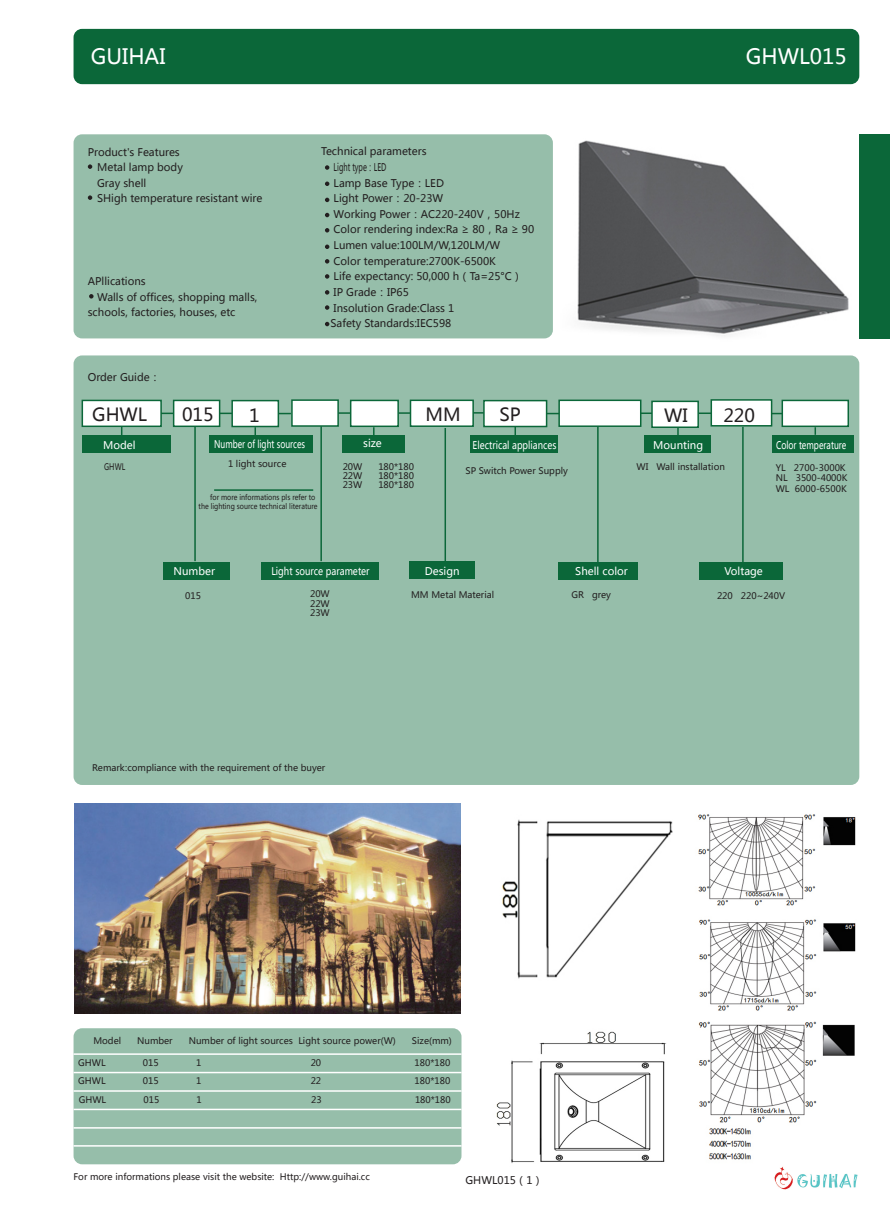
<style>
.page{position:relative;width:890px;height:1212px;background:#fff}
.page>*{position:absolute;margin:0;border:0;box-sizing:border-box;transform-origin:0 0}
.t1{font:21px "Microsoft Ya Hei";color:#fff}
.t2{font:18px "Microsoft Ya Hei";color:#231f20}
.t3{font:10.5px/15.6px "Microsoft Ya Hei";color:#231f20}
.t4{font:10.5px "Microsoft Ya Hei";color:#fff}
.t5{font:10.5px "Microsoft Ya Hei";color:#fff;scale:.84 1}
.t6{font:10.5px "Microsoft Ya Hei";color:#fff;scale:.83 1}
.t7{font:10.5px "Microsoft Ya Hei";color:#fff;scale:.75 1}
.t8{font:10.5px "Microsoft Ya Hei";color:#fff;scale:.76 1}
.t9{font:9px/10.8px "Microsoft Ya Hei";color:#231f20}
.t10{font:9px "Microsoft Ya Hei";color:#231f20;scale:.77 1}
.t11{font:7.5px/9px "Microsoft Ya Hei";color:#231f20;text-align:right;scale:.87 1}
</style>
<div class="page">
<div style="left:74px;top:134px;width:479px;height:204px;background:#96beaa;border-radius:9px"></div>
<img style="left:774px;top:1166px;width:84px;height:24px">
<div style="left:859px;top:134px;width:31px;height:204px;background:#0b6739"></div>
<div style="left:73px;top:29px;width:786px;height:55px;background:#0b6739;border-radius:9px"></div>
<svg style="left:88px;top:164px;width:4px;height:5px"></svg>
<svg style="left:89px;top:294px;width:5px;height:4px"></svg>
<svg style="left:325px;top:259px;width:4px;height:5px"></svg>
<svg style="left:325px;top:290px;width:4px;height:5px"></svg>
<svg style="left:325px;top:165px;width:4px;height:5px"></svg>
<svg style="left:325px;top:182px;width:4px;height:4px"></svg>
<svg style="left:325px;top:198px;width:4px;height:4px"></svg>
<svg style="left:325px;top:213px;width:4px;height:4px"></svg>
<svg style="left:325px;top:274px;width:4px;height:5px"></svg>
<div style="left:74px;top:1028px;width:387px;height:136px;background:#96beaa;border-radius:9px"></div>
<hr style="left:74px;top:1145px;width:387px;height:1px;background:#fff">
<hr style="left:74px;top:1127px;width:387px;height:1px;background:#fff">
<hr style="left:74px;top:1109px;width:387px;height:1px;background:#fff">
<hr style="left:74px;top:1090px;width:387px;height:2px;background:#fff">
<hr style="left:74px;top:1072px;width:387px;height:1px;background:#fff">
<hr style="left:74px;top:1053px;width:387px;height:2px;background:#fff">
<div style="left:74px;top:355px;width:785px;height:430px;background:#96beaa;border-radius:9px"></div>
<div style="left:82px;top:400px;width:80px;height:27px;background:#fff;border:2px solid #0b6739"></div>
<div style="left:173px;top:400px;width:47px;height:27px;background:#fff;border:2px solid #0b6739"></div>
<div style="left:350px;top:400px;width:49px;height:27px;background:#fff;border:2px solid #0b6739"></div>
<div style="left:558px;top:400px;width:83px;height:27px;background:#fff;border:2px solid #0b6739"></div>
<div style="left:781px;top:400px;width:68px;height:27px;background:#fff;border:2px solid #0b6739"></div>
<div style="left:82px;top:435px;width:89px;height:18px;background:#0b6739"></div>
<div style="left:342px;top:435px;width:63px;height:18px;background:#0b6739"></div>
<div style="left:409px;top:562px;width:65px;height:17px;background:#0b6739"></div>
<div style="left:558px;top:562px;width:79px;height:17px;background:#0b6739"></div>
<div style="left:470px;top:435px;width:88px;height:18px;background:#0b6739"></div>
<div style="left:644px;top:435px;width:67px;height:17px;background:#0b6739"></div>
<div style="left:699px;top:562px;width:84px;height:18px;background:#0b6739"></div>
<div style="left:772px;top:435px;width:81px;height:17px;background:#0b6739"></div>
<svg style="left:254px;top:427px;width:2px;height:8px"></svg>
<svg style="left:514px;top:427px;width:2px;height:8px"></svg>
<hr style="left:194px;top:426px;width:2px;height:135px;background:#0b6739">
<hr style="left:444px;top:428px;width:2px;height:135px;background:#0b6739">
<hr style="left:597px;top:426px;width:1px;height:136px;background:#0b6739">
<hr style="left:742px;top:427px;width:1px;height:136px;background:#0b6739">
<svg style="left:814px;top:427px;width:2px;height:8px"></svg>
<svg style="left:161px;top:413px;width:13px;height:1px"></svg>
<svg style="left:339px;top:412px;width:11px;height:2px"></svg>
<svg style="left:398px;top:412px;width:12px;height:2px"></svg>
<svg style="left:474px;top:412px;width:9px;height:2px"></svg>
<svg style="left:547px;top:413px;width:12px;height:1px"></svg>
<svg style="left:640px;top:412px;width:11px;height:2px"></svg>
<div style="left:483px;top:400px;width:64px;height:27px;background:#fff;border:2px solid #0b6739"></div>
<div style="left:410px;top:400px;width:64px;height:27px;background:#fff;border:2px solid #0b6739"></div>
<div style="left:291px;top:399px;width:48px;height:28px;background:#fff;border:2px solid #0b6739"></div>
<div style="left:231px;top:400px;width:48px;height:27px;background:#fff;border:2px solid #0b6739"></div>
<svg style="left:278px;top:413px;width:13px;height:1px"></svg>
<div style="left:710px;top:399px;width:62px;height:27px;background:#fff;border:2px solid #0b6739"></div>
<div style="left:651px;top:401px;width:48px;height:27px;background:#fff;border:2px solid #0b6739"></div>
<svg style="left:698px;top:412px;width:13px;height:2px"></svg>
<div style="left:209px;top:435px;width:104px;height:18px;background:#0b6739"></div>
<hr style="left:320px;top:426px;width:2px;height:135px;background:#0b6739">
<hr style="left:214px;top:489px;width:99px;height:2px;background:#0b6739">
<svg style="left:88px;top:195px;width:4px;height:5px"></svg>
<img style="left:577px;top:140px;width:272px;height:197px">
<img style="left:698px;top:814px;width:158px;height:346px">
<img style="left:496px;top:1031px;width:170px;height:132px">
<img style="left:502px;top:819px;width:170px;height:160px">
<img style="left:74px;top:803px;width:386px;height:210px">
<svg style="left:325px;top:305px;width:4px;height:5px"></svg>
<svg style="left:325px;top:322px;width:4px;height:4px"></svg>
<svg style="left:325px;top:245px;width:4px;height:4px"></svg>
<svg style="left:325px;top:228px;width:4px;height:4px"></svg>
<h1 class="t1" style="left:91px;top:42px;width:76px">GUIHAI</h1>
<h1 class="t1" style="left:746px;top:42px;width:102px">GHWL015</h1>
<p class="t3" style="left:97px;top:144px;width:167px;text-indent:-9px">Product's Features<br>Metal lamp body<br>Gray shell<br>SHigh temperature resistant wire</p>
<p class="t3" style="left:88px;top:273px;width:59px">APllications</p>
<p class="t3" style="left:97px;top:289px;width:162px">Walls of offices, shopping malls,</p>
<p class="t3" style="left:88px;top:304px;width:149px">schools, factories, houses, etc</p>
<p class="t3" style="left:88px;top:369px;width:74px">Order Guide：</p>
<h2 class="t2" style="left:92px;top:402px;width:56px">GHWL</h2>
<h2 class="t2" style="left:182px;top:403px;width:33px">015</h2>
<h2 class="t2" style="left:249px;top:403px;width:12px">1</h2>
<p class="t3" style="left:330px;top:144px;width:205px;text-indent:-9px">Technical parameters<br>Light type：LED<br>Lamp Base Type：LED<br>Light Power：20-23W<br>Working Power：AC220-240V，50Hz<br>Color rendering index:Ra ≥ 80，Ra ≥ 90<br>Lumen value:100LM/W,120LM/W<br>Color temperature:2700K-6500K<br>Life expectancy: 50,000 h（Ta=25°C）<br>IP Grade：IP65<br>Insolution Grade:Class 1<br>Safety Standards:IEC598</p>
<h2 class="t2" style="left:425px;top:403px;width:37px">MM</h2>
<h2 class="t2" style="left:499px;top:402px;width:23px">SP</h2>
<h2 class="t2" style="left:723px;top:403px;width:33px">220</h2>
<h2 class="t2" style="left:664px;top:403px;width:25px">WI</h2>
<p class="t4" style="left:103px;top:438px;width:34px">Model</p>
<p class="t4" style="left:363px;top:437px;width:20px">size</p>
<p class="t7" style="left:214px;top:437px;width:123px">Number of light sources</p>
<p class="t6" style="left:472px;top:438px;width:102px">Electrical appliances</p>
<p class="t4" style="left:653px;top:438px;width:51px">Mounting</p>
<p class="t10" style="left:104px;top:460px;width:29px">GHWL</p>
<p class="t9" style="left:228px;top:458px;width:60px">1 light source</p>
<p class="t9" style="left:342px;top:461px;width:21px">20W</p>
<p class="t9" style="left:378px;top:461px;width:37px">180*180</p>
<p class="t9" style="left:342px;top:470px;width:21px">22W</p>
<p class="t9" style="left:378px;top:470px;width:37px">180*180</p>
<p class="t9" style="left:342px;top:479px;width:21px">23W</p>
<p class="t9" style="left:378px;top:479px;width:37px">180*180</p>
<p class="t9" style="left:465px;top:465px;width:104px">SP Switch Power Supply</p>
<p class="t9" style="left:636px;top:461px;width:90px">WI Wall installation</p>
<p class="t11" style="left:198px;top:493px;width:138px">for more informations pls refer to<br>the lighting source technical literature</p>
<p class="t8" style="left:776px;top:438px;width:94px">Color temperature</p>
<p class="t9" style="left:775px;top:462px;width:73px">YL 2700-3000K<br>NL 3500-4000K<br>WL 6000-6500K</p>
<p class="t4" style="left:174px;top:564px;width:43px">Number</p>
<p class="t5" style="left:271px;top:564px;width:118px">Light source parameter</p>
<p class="t4" style="left:425px;top:564px;width:36px">Design</p>
<p class="t4" style="left:575px;top:564px;width:54px">Shell color</p>
<p class="t4" style="left:724px;top:564px;width:40px">Voltage</p>
<p class="t9" style="left:310px;top:588px;width:21px">20W</p>
<p class="t9" style="left:571px;top:589px;width:41px">GR grey</p>
<p class="t9" style="left:310px;top:598px;width:21px;line-height:9.3px">22W<br>23W</p>
<p class="t9" style="left:411px;top:589px;width:84px">MM Metal Material</p>
<p class="t9" style="left:185px;top:590px;width:17px">015</p>
<p class="t9" style="left:717px;top:590px;width:70px">220 220~240V</p>
<p class="t9" style="left:92px;top:762px;width:234px">Remark:compliance with the requirement of the buyer</p>
<p class="t9" style="left:93px;top:1035px;width:29px">Model</p>
<p class="t9" style="left:137px;top:1035px;width:37px">Number</p>
<p class="t9" style="left:189px;top:1035px;width:209px">Number of light sources Light source power(W)</p>
<p class="t9" style="left:412px;top:1035px;width:41px">Size(mm)</p>
<p class="t9" style="left:78px;top:1056px;width:29px">GHWL</p>
<p class="t9" style="left:143px;top:1056px;width:17px">015</p>
<p class="t9" style="left:196px;top:1056px;width:7px">1</p>
<p class="t9" style="left:311px;top:1056px;width:12px">20</p>
<p class="t9" style="left:414px;top:1056px;width:37px">180*180</p>
<p class="t9" style="left:78px;top:1075px;width:29px">GHWL</p>
<p class="t9" style="left:143px;top:1075px;width:17px">015</p>
<p class="t9" style="left:196px;top:1075px;width:7px">1</p>
<p class="t9" style="left:311px;top:1075px;width:12px">22</p>
<p class="t9" style="left:414px;top:1075px;width:37px">180*180</p>
<p class="t9" style="left:79px;top:1094px;width:29px">GHWL</p>
<p class="t9" style="left:143px;top:1094px;width:17px">015</p>
<p class="t9" style="left:197px;top:1094px;width:7px">1</p>
<p class="t9" style="left:311px;top:1094px;width:12px">23</p>
<p class="t9" style="left:415px;top:1094px;width:37px">180*180</p>
<p class="t9" style="left:74px;top:1171px;width:298px">For more informations please visit the website: Http://www.guihai.cc</p>
<p class="t3" style="left:465px;top:1172px;width:79px">GHWL015（1）</p>
</div>
